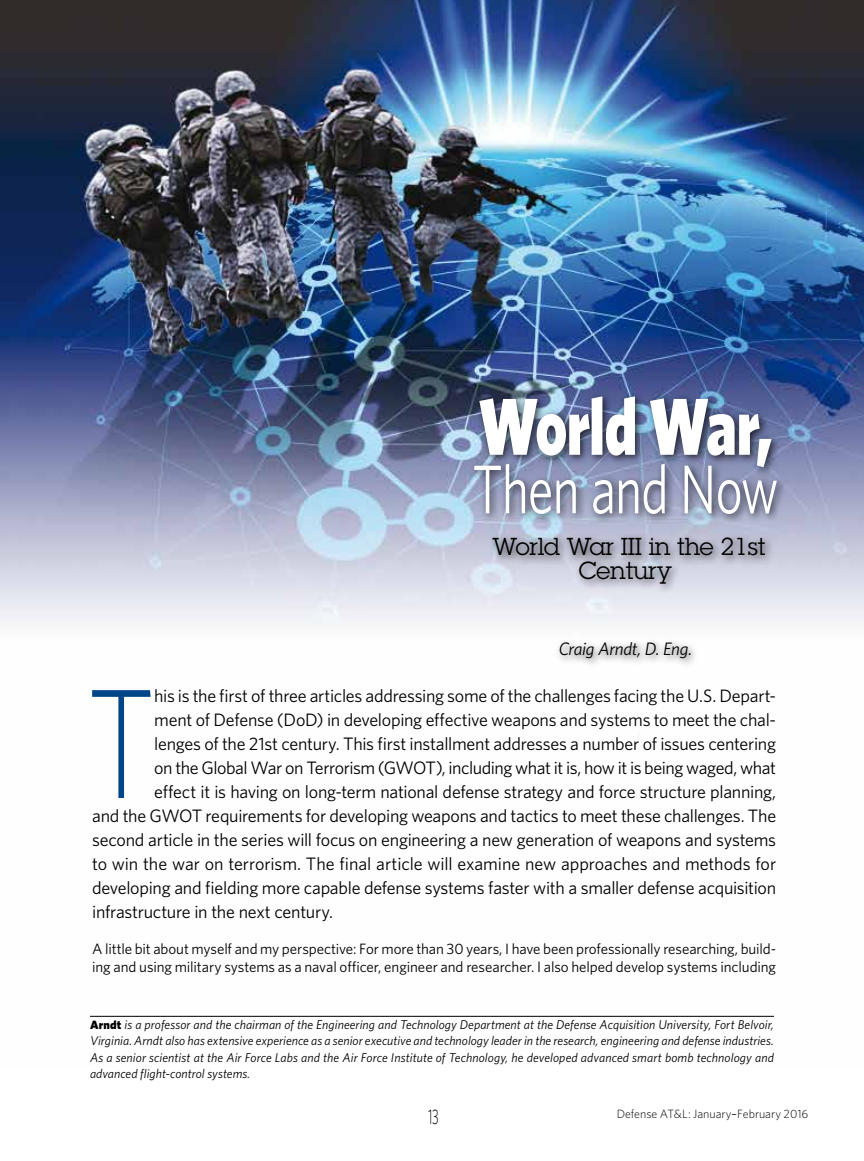
<style>
.page{position:relative;width:864px;height:1161px;background:#fff}
.page>*{position:absolute;margin:0;border:0;box-sizing:border-box;transform-origin:0 0}
.body_text_white_star{font:300 156.3px "Whitney";color:#004588;scale:.75 1}
.headline{font:900 81px "Whitney";letter-spacing:-.015em;color:#fff;scale:.75 1}
.headline-2{font:69px "Whitney";letter-spacing:-.015em;color:#fff;scale:.75 1}
.subhead_main{font:24px/24px "Lubalin Graph";letter-spacing:-.01em;color:#000;text-align:center}
.t1{font:300 21px "Whitney";color:#000;scale:.6 1}
.body_text_white_star-2{font:18px "Whitney";letter-spacing:-.015em;color:#000}
.byline{font:italic 18px "Whitney";letter-spacing:-.02em;color:#000}
.body_text{font:15px/18px "Whitney";letter-spacing:-.005em;color:#000}
.bio{font:italic 12.75px/16.5px "Whitney";letter-spacing:.005em;color:#000;text-align:justify}
.t2{font:300 12px "Whitney";color:#000}
.s1{font-weight:900;font-style:normal;font-size:12px}
.s2{font-weight:400}
</style>
<div class="page">
<img style="left:0;top:0;width:864px;height:1016px">
<hr style="left:90px;top:1016px;width:684px;height:1px;background:#000">
<div style="left:469px;top:391px;width:317px;height:277px;background:#000;opacity:.75"></div>
<h1 class="headline" style="left:479px;top:372px;width:393px">World War,</h1>
<h1 class="headline-2" style="left:472px;top:443px;width:410px">Then and Now</h1>
<h2 class="subhead_main" style="left:493px;top:535px;width:274px">World War III in the 21st<br>Century</h2>
<p class="byline" style="left:559px;top:637px;width:135px">Craig Arndt, D. Eng.</p>
<p class="body_text_white_star" style="left:88px;top:639px;width:90px">T</p>
<p class="body_text_white_star-2" style="left:154px;top:684px;width:623px">his is the first of three articles addressing some of the challenges facing the U.S. Depart-</p>
<p class="body_text_white_star-2" style="left:154px;top:708px;width:623px">ment of Defense (DoD) in developing effective weapons and systems to meet the chal-</p>
<p class="body_text_white_star-2" style="left:154px;top:732px;width:623px">lenges of the 21st century. This first installment addresses a number of issues centering</p>
<p class="body_text_white_star-2" style="left:154px;top:756px;width:623px">on the Global War on Terrorism (GWOT), including what it is, how it is being waged, what</p>
<p class="body_text_white_star-2" style="left:154px;top:780px;width:623px">effect it is having on long-term national defense strategy and force structure planning,</p>
<p class="body_text_white_star-2" style="left:92px;top:804px;width:686px">and the GWOT requirements for developing weapons and tactics to meet these challenges. The</p>
<p class="body_text_white_star-2" style="left:92px;top:828px;width:685px">second article in the series will focus on engineering a new generation of weapons and systems</p>
<p class="body_text_white_star-2" style="left:92px;top:852px;width:686px">to win the war on terrorism. The final article will examine new approaches and methods for</p>
<p class="body_text_white_star-2" style="left:92px;top:876px;width:686px">developing and fielding more capable defense systems faster with a smaller defense acquisition</p>
<p class="body_text_white_star-2" style="left:92px;top:900px;width:242px">infrastructure in the next century.</p>
<p class="body_text" style="left:92px;top:939px;width:686px">A little bit about myself and my perspective: For more than 30 years, I have been professionally researching, build&shy;ing and using military systems as a naval officer, engineer and researcher. I also helped develop systems including</p>
<p class="bio" style="left:90px;top:1016px;width:685px"><span class="s1">Arndt</span> is a professor and the chairman of the Engineering and Technology Department at the Defense Acquisition University, Fort Belvoir, Virginia. Arndt also has extensive experience as a senior executive and technology leader in the research, engineering and defense industries.<br>As a senior scientist at the Air Force Labs and the Air Force Institute of Technology, he developed advanced smart bomb technology and advanced flight-control systems.</p>
<p class="t1" style="left:428px;top:1102px;width:19px">13</p>
<p class="t2" style="left:617px;top:1106px;width:193px">Defense AT&amp;L: January<span class="s2">–</span>February 2016</p>
</div>
